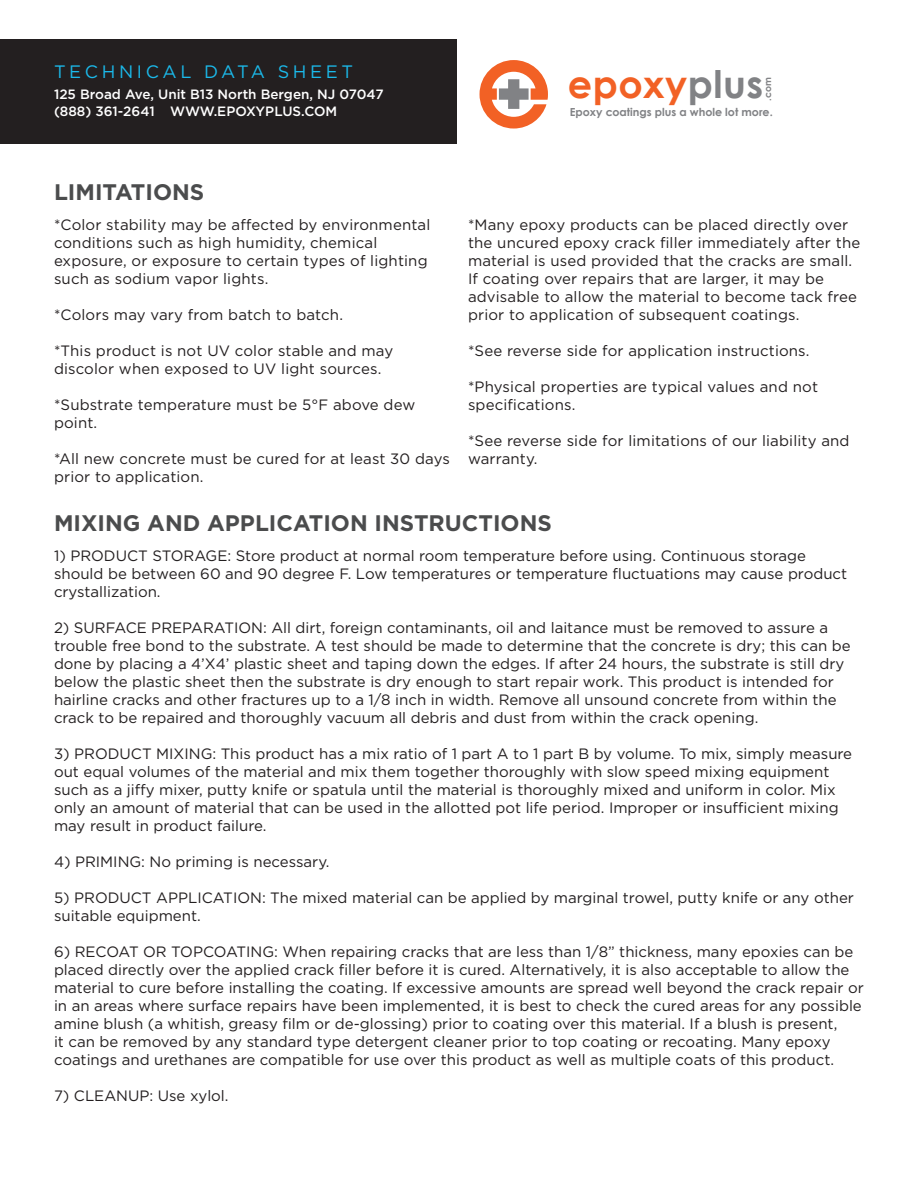
<style>
.page{position:relative;width:918px;height:1188px;background:#fff}
.page>*{position:absolute;margin:0;border:0;box-sizing:border-box;transform-origin:0 0}
.t1{font:700 38.1px "Century Gothic";letter-spacing:.015em;color:#f26125}
.t2{font:700 22.5px "Gotham";color:#4b4c4d}
.t3{font:18px "Gotham";letter-spacing:.2em;color:#1bb9ea}
.t4{font:15px/18px "Gotham";color:#231f20}
.t5{font:500 13.5px/16.2px "Gotham";color:#fff}
.t6{font:700 11.1px "Century Gothic";color:#818285}
.t7{font:700 9.45px "Century Gothic";color:#818285}
.s1{color:#818285}
</style>
<div class="page">
<svg style="left:480px;top:60px;width:68px;height:69px"></svg>
<div style="left:0;top:39px;width:457px;height:104px;background:#231f20"></div>
<p class="t3" style="left:54px;top:60px;width:301px">TECHNICAL DATA SHEET</p>
<p class="t5" style="left:54px;top:86px;width:331px">125 Broad Ave, Unit B13 North Bergen, NJ 07047 (888) 361-2641 WWW.EPOXYPLUS.COM</p>
<p class="t1" style="left:568px;top:61px;width:197px">epoxy<span class="s1">plus</span></p>
<p class="t7" style="left:762px;top:101px;width:25px;rotate:-90deg">.com</p>
<p class="t6" style="left:570px;top:105px;width:205px">Epoxy coatings plus a whole lot more.</p>
<p class="t2" style="left:54px;top:177px;width:152px">LIMITATIONS</p>
<p class="t4" style="left:54px;top:216px;width:378px">*Color stability may be affected by environmental conditions such as high humidity, chemical exposure, or exposure to certain types of lighting such as sodium vapor lights.</p>
<p class="t4" style="left:54px;top:306px;width:291px">*Colors may vary from batch to batch.</p>
<p class="t4" style="left:54px;top:342px;width:341px">*This product is not UV color stable and may discolor when exposed to UV light sources.</p>
<p class="t4" style="left:54px;top:396px;width:363px">*Substrate temperature must be 5°F above dew point.</p>
<p class="t4" style="left:54px;top:450px;width:397px">*All new concrete must be cured for at least 30 days prior to application.</p>
<p class="t4" style="left:468px;top:216px;width:394px">*Many epoxy products can be placed directly over the uncured epoxy crack filler immediately after the material is used provided that the cracks are small.<br>If coating over repairs that are larger, it may be advisable to allow the material to become tack free prior to application of subsequent coatings.</p>
<p class="t4" style="left:468px;top:342px;width:343px">*See reverse side for application instructions.</p>
<p class="t4" style="left:468px;top:378px;width:352px">*Physical properties are typical values and not specifications.</p>
<p class="t4" style="left:468px;top:432px;width:383px">*See reverse side for limitations of our liability and warranty.</p>
<p class="t2" style="left:54px;top:508px;width:499px">MIXING AND APPLICATION INSTRUCTIONS</p>
<p class="t4" style="left:54px;top:547px;width:795px">1) PRODUCT STORAGE: Store product at normal room temperature before using. Continuous storage should be between 60 and 90 degree F. Low temperatures or temperature fluctuations may cause product crystallization.</p>
<p class="t4" style="left:54px;top:619px;width:798px">2) SURFACE PREPARATION: All dirt, foreign contaminants, oil and laitance must be removed to assure a trouble free bond to the substrate. A test should be made to determine that the concrete is dry; this can be done by placing a 4’X4’ plastic sheet and taping down the edges. If after 24 hours, the substrate is still dry below the plastic sheet then the substrate is dry enough to start repair work. This product is intended for hairline cracks and other fractures up to a 1/8 inch in width. Remove all unsound concrete from within the crack to be repaired and thoroughly vacuum all debris and dust from within the crack opening.</p>
<p class="t4" style="left:54px;top:745px;width:800px">3) PRODUCT MIXING: This product has a mix ratio of 1 part A to 1 part B by volume. To mix, simply measure out equal volumes of the material and mix them together thoroughly with slow speed mixing equipment such as a jiffy mixer, putty knife or spatula until the material is thoroughly mixed and uniform in color. Mix only an amount of material that can be used in the allotted pot life period. Improper or insufficient mixing may result in product failure.</p>
<p class="t4" style="left:54px;top:853px;width:277px">4) PRIMING: No priming is necessary.</p>
<p class="t4" style="left:54px;top:889px;width:801px">5) PRODUCT APPLICATION: The mixed material can be applied by marginal trowel, putty knife or any other suitable equipment.</p>
<p class="t4" style="left:54px;top:943px;width:811px">6) RECOAT OR TOPCOATING: When repairing cracks that are less than 1/8” thickness, many epoxies can be placed directly over the applied crack filler before it is cured. Alternatively, it is also acceptable to allow the material to cure before installing the coating. If excessive amounts are spread well beyond the crack repair or in an areas where surface repairs have been implemented, it is best to check the cured areas for any possible amine blush (a whitish, greasy film or de-glossing) prior to coating over this material. If a blush is present,<br>it can be removed by any standard type detergent cleaner prior to top coating or recoating. Many epoxy coatings and urethanes are compatible for use over this product as well as multiple coats of this product.</p>
<p class="t4" style="left:54px;top:1087px;width:176px">7) CLEANUP: Use xylol.</p>
</div>
